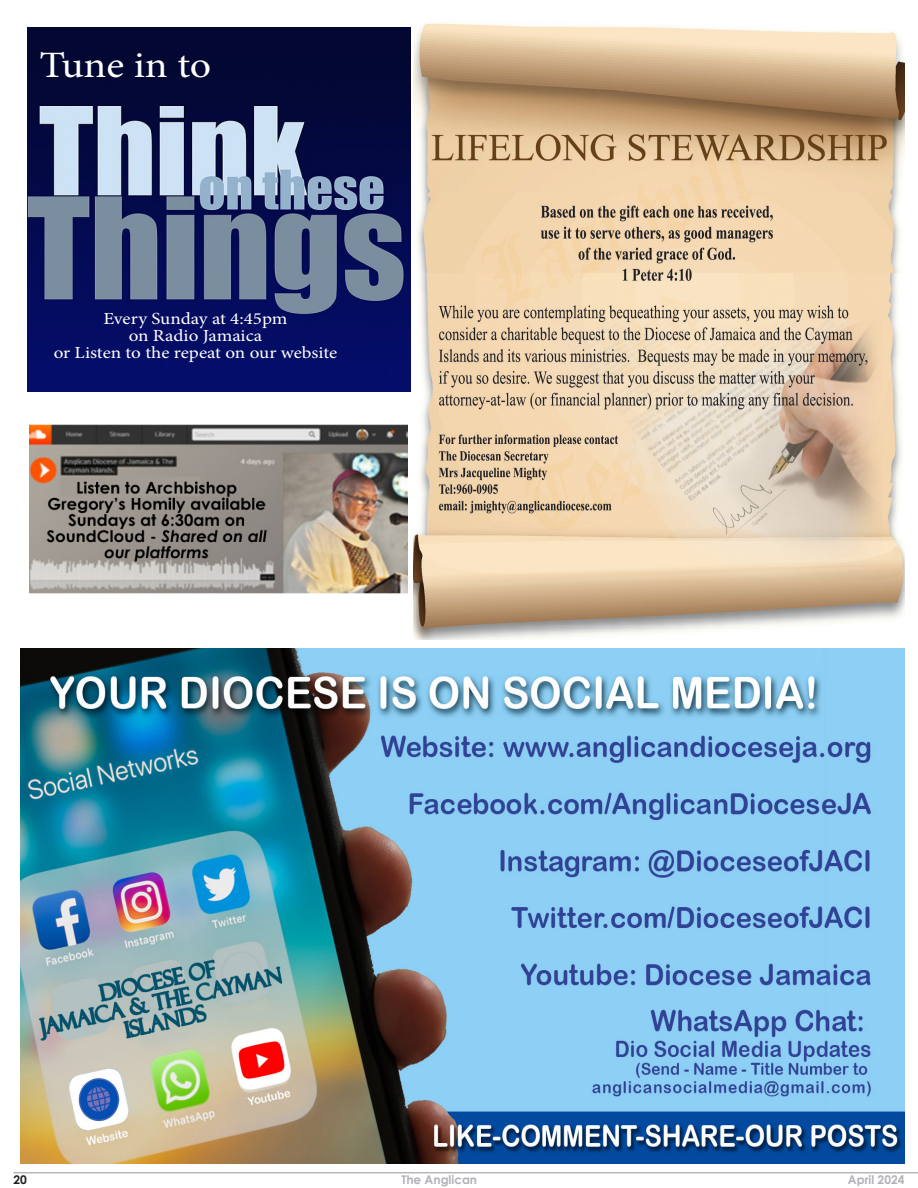
<style>
.page{position:relative;width:918px;height:1188px;background:#fff}
.page>*{position:absolute;margin:0;border:0;box-sizing:border-box;transform-origin:0 0}
.t1{font:37.2px "Minion Pro";letter-spacing:-.005em;color:#fff;scale:1.13 1}
.t2{font:16.95px "Minion Pro";letter-spacing:-.005em;color:#fff;scale:1.13 1}
.t3{font:700 12px "Century Gothic";color:#b2b3b7}
.t4{font:700 12px "Century Gothic";color:#231f20}
</style>
<div class="page">
<hr style="left:14px;top:1172px;width:904px;height:1px;background:#939598">
<img style="left:21px;top:649px;width:883px;height:514px">
<img style="left:30px;top:424px;width:378px;height:170px">
<img style="left:414px;top:23px;width:490px;height:616px">
<img style="left:27px;top:27px;width:383px;height:364px">
<p class="t1" style="left:40px;top:40px;width:153px">Tune in to</p>
<p class="t2" style="left:103px;top:307px;width:164px">Every Sunday at 4:45pm</p>
<p class="t2" style="left:129px;top:324px;width:120px">on Radio Jamaica</p>
<p class="t2" style="left:54px;top:341px;width:252px">or Listen to the repeat on our website</p>
<p class="t4" style="left:14px;top:1171px;width:15px">20</p>
<p class="t3" style="left:401px;top:1171px;width:77px">The Anglican</p>
<p class="t3" style="left:848px;top:1171px;width:58px">April 2024</p>
</div>
